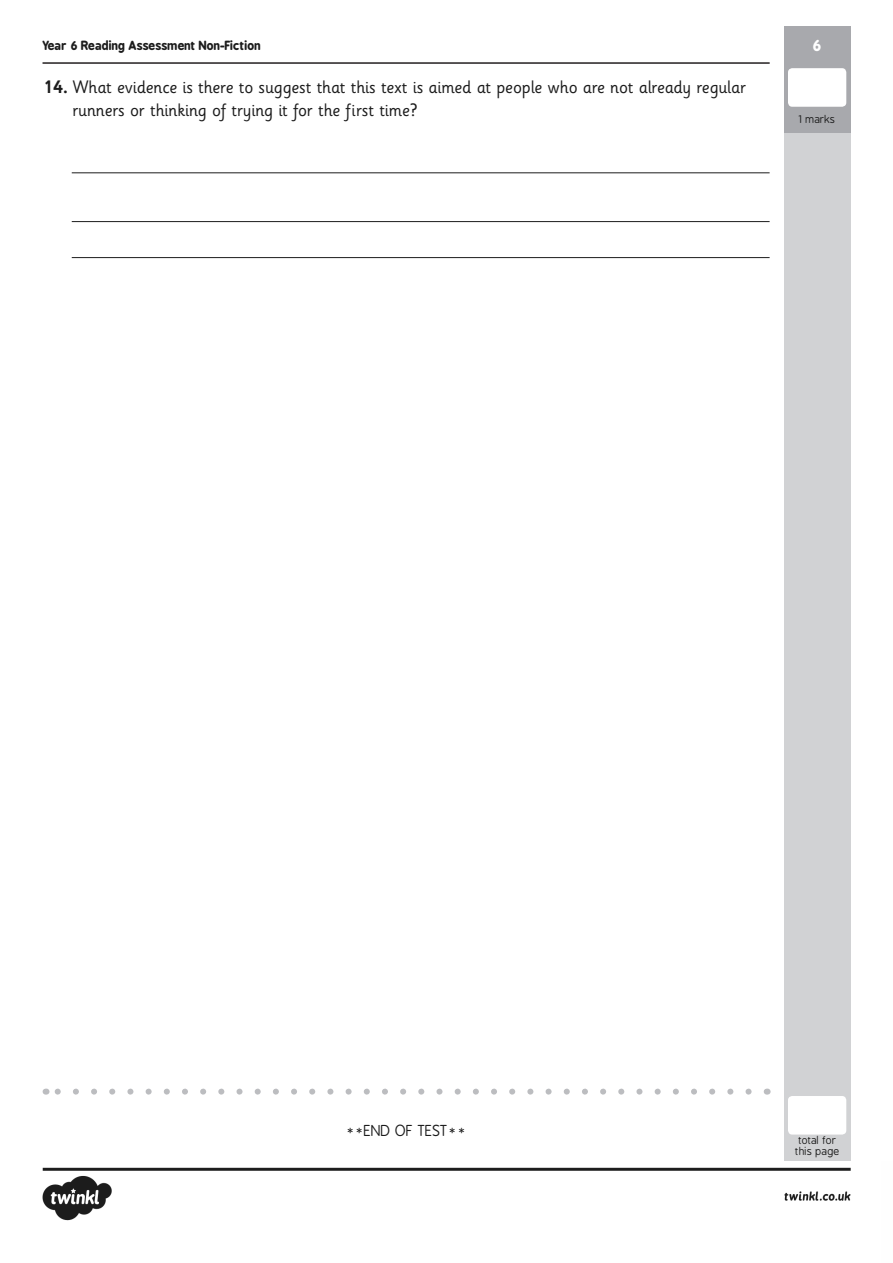
<style>
.page{position:relative;width:893px;height:1263px;background:#fff}
.page>*{position:absolute;margin:0;border:0;box-sizing:border-box;transform-origin:0 0}
.t1{font:18px/22.5px "Sassoon Infant Rg";letter-spacing:-.01em;color:#1c1c1c}
.t2{font:15px "B Preplay";letter-spacing:-.01em;color:#1c1c1c}
.Marks{font:700 15px "B Preplay";color:#fff}
.t3{font:700 12px "B Preplay";color:#1c1c1c}
.Marks-2{font:10.5px "B Preplay";color:#1c1c1c}
.Marks-3{font:10.5px "B Preplay";letter-spacing:-.025em;color:#1c1c1c}
.s1{font-weight:700}
</style>
<div class="page">
<div style="left:784px;top:41px;width:66px;height:1120px;background:#d1d2d4"></div>
<img style="left:42px;top:1167px;width:809px;height:54px">
<div style="left:784px;top:26px;width:66px;height:38px;background:#a8a9ad"></div>
<hr style="left:43px;top:62px;width:727px;height:2px;background:#231f20">
<div style="left:788px;top:1096px;width:58px;height:38px;background:#fff;border-radius:4px"></div>
<svg style="left:55px;top:1088px;width:694px;height:6px"></svg>
<div style="left:784px;top:64px;width:66px;height:69px;background:#a8a9ad"></div>
<div style="left:788px;top:68px;width:58px;height:39px;background:#fff;border-radius:4px"></div>
<hr style="left:72px;top:173px;width:698px;height:1px;background:#1c1c1c">
<hr style="left:72px;top:221px;width:698px;height:1px;background:#1c1c1c">
<hr style="left:72px;top:257px;width:698px;height:1px;background:#1c1c1c">
<p class="t3" style="left:43px;top:38px;width:220px">Year 6 Reading Assessment Non-Fiction</p>
<p class="Marks" style="left:813px;top:36px;width:10px">6</p>
<p class="t1" style="left:72px;top:77px;width:675px;text-indent:-29px"><span class="s1">14.</span> What evidence is there to suggest that this text is aimed at people who are not already regular runners or thinking of trying it for the first time?</p>
<p class="Marks-2" style="left:799px;top:114px;width:38px">1 marks</p>
<p class="t2" style="left:346px;top:1123px;width:122px">**END OF TEST**</p>
<p class="Marks-3" style="left:799px;top:1135px;width:40px">total for</p>
<p class="Marks-2" style="left:795px;top:1145px;width:46px">this page</p>
</div>
